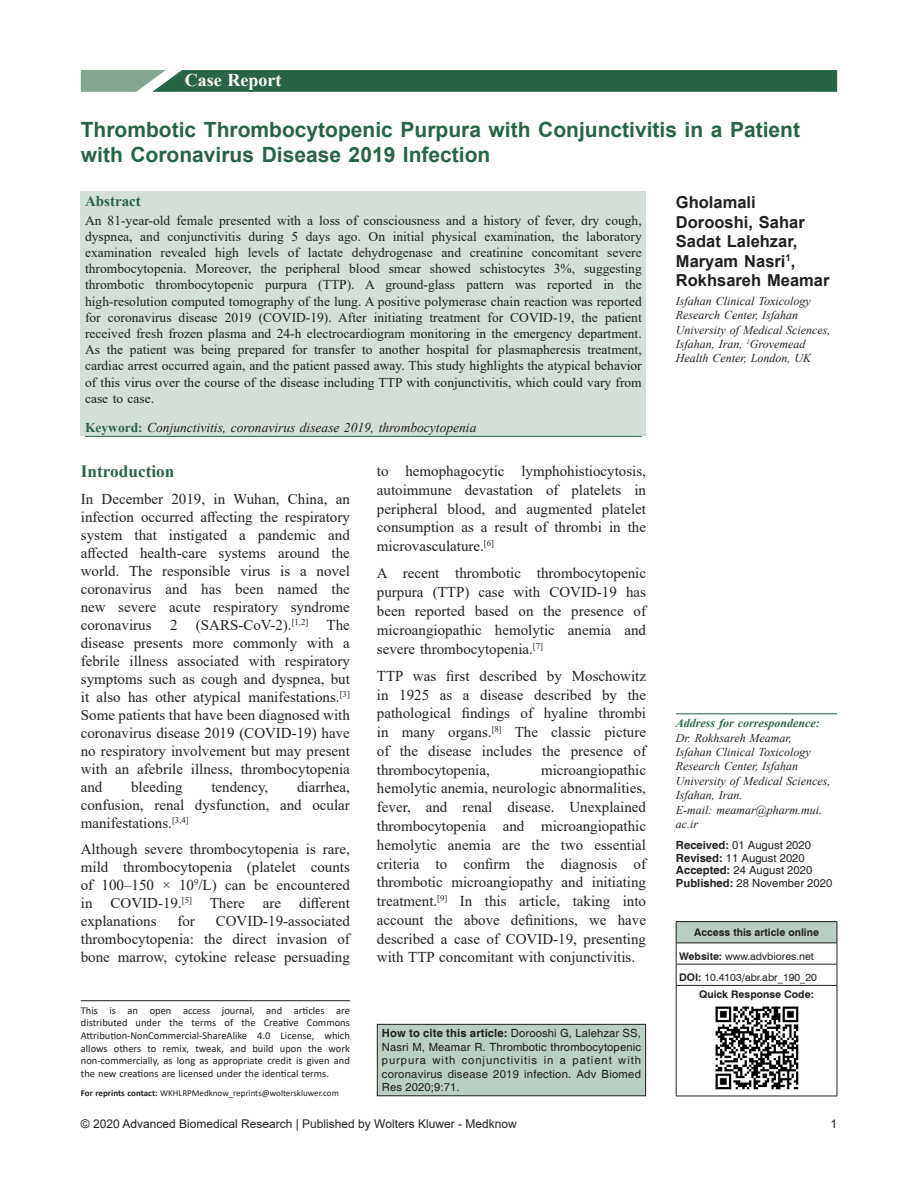
<style>
.page{position:relative;width:918px;height:1188px;background:#fff}
.page>*{position:absolute;margin:0;border:0;box-sizing:border-box;transform-origin:0 0}
.AT{font:700 21px/25.2px "Arial";color:#286446}
.AH{font:700 18px "Times New Roman";color:#fff}
.t1{font:700 17.25px "Times New Roman";color:#286446}
.AU{font:700 16.5px/19.5px "Arial";color:#231f20}
.TX{font:15px/18px "Times New Roman";color:#231f20;text-align:justify}
.ABSH{font:700 15px "Times New Roman";color:#286446}
.ABS{font:13.5px/16.2px "Times New Roman";color:#231f20;text-align:justify}
.KWD{font:italic 13.5px "Times New Roman";color:#231f20}
.ADD{font:italic 12px/14.4px "Times New Roman";color:#231f20}
.AFF{font:italic 12px/14.4px "Times New Roman";color:#231f20}
.t2{font:12px "Arial";color:#231f20}
.HTC{font:11.25px/13.5px "Helvetica";letter-spacing:.02em;color:#231f20;text-align:justify}
.HIS{font:11.25px "Helvetica";color:#231f20}
.OS{font:10.5px/12.6px "Calibri";color:#211d1e;text-align:justify}
.DOI{font:10.5px "Swiss 721 BT";color:#231f20}
.Website{font:10.5px "Swiss 721 BT";color:#231f20}
.ATAO{font:700 10.5px "Swiss 721 BT";color:#231f20}
.QRC{font:700 10.5px "Swiss 721 BT";color:#231f20}
.OS-2{font:9px "Calibri";color:#211d1e}
.s1{font-weight:700;font-style:normal;color:#286446}
.s2{font-weight:700}
.s3{font-weight:700;color:#286446}
</style>
<div class="page">
<hr style="left:676px;top:713px;width:161px;height:1px;background:#286446">
<div style="left:81px;top:192px;width:565px;height:244px;background:#d3dfd7"></div>
<hr style="left:85px;top:436px;width:557px;height:1px;background:#286446">
<svg style="left:81px;top:70px;width:756px;height:22px;background:#376e52"></svg>
<div style="left:377px;top:1024px;width:269px;height:72px;background:#bacec1"></div>
<div style="left:377px;top:1024px;width:269px;height:72px;border:1px solid #231f20"></div>
<div style="left:676px;top:922px;width:161px;height:21px;background:#bacec1"></div>
<hr style="left:676px;top:943px;width:161px;height:1px;background:#231f20">
<hr style="left:676px;top:964px;width:161px;height:1px;background:#231f20">
<hr style="left:676px;top:985px;width:161px;height:1px;background:#231f20">
<hr style="left:676px;top:921px;width:161px;height:1px;background:#231f20">
<svg style="left:676px;top:922px;width:1px;height:63px"></svg>
<svg style="left:837px;top:922px;width:1px;height:63px"></svg>
<hr style="left:676px;top:986px;width:1px;height:110px;background:#231f20">
<hr style="left:837px;top:986px;width:1px;height:110px;background:#231f20">
<hr style="left:676px;top:1096px;width:161px;height:1px;background:#231f20">
<img style="left:715px;top:1006px;width:84px;height:84px">
<hr style="left:81px;top:1000px;width:269px;height:1px;background:#231f20">
<p class="AH" style="left:185px;top:67px;width:98px">Case Report</p>
<p class="AT" style="left:81px;top:117px;width:721px">Thrombotic Thrombocytopenic Purpura with Conjunctivitis in a Patient with Coronavirus Disease 2019 Infection</p>
<p class="ABSH" style="left:85px;top:190px;width:57px">Abstract</p>
<p class="ABS" style="left:85px;top:212px;width:558px">An 81‑year‑old female presented with a loss of consciousness and a history of fever, dry cough, dyspnea, and conjunctivitis during 5 days ago. On initial physical examination, the laboratory examination revealed high levels of lactate dehydrogenase and creatinine concomitant severe thrombocytopenia. Moreover, the peripheral blood smear showed schistocytes 3%, suggesting thrombotic thrombocytopenic purpura (TTP). A ground‑glass pattern was reported in the high‑resolution computed tomography of the lung. A positive polymerase chain reaction was reported for coronavirus disease 2019 (COVID‑19). After initiating treatment for COVID‑19, the patient received fresh frozen plasma and 24‑h electrocardiogram monitoring in the emergency department.<br>As the patient was being prepared for transfer to another hospital for plasmapheresis treatment, cardiac arrest occurred again, and the patient passed away. This study highlights the atypical behavior of this virus over the course of the disease including TTP with conjunctivitis, which could vary from case to case.</p>
<p class="KWD" style="left:85px;top:418px;width:393px"><span class="s1">Keyword:</span> Conjunctivitis, coronavirus disease 2019, thrombocytopenia</p>
<h1 class="t1" style="left:81px;top:459px;width:95px">Introduction</h1>
<p class="TX" style="left:81px;top:489px;width:271px">In December 2019, in Wuhan, China, an infection occurred affecting the respiratory system that instigated a pandemic and affected health‑care systems around the world. The responsible virus is a novel coronavirus and has been named the new severe acute respiratory syndrome coronavirus 2 (SARS‑CoV‑2).<sup>[1,2]</sup> The disease presents more commonly with a febrile illness associated with respiratory symptoms such as cough and dyspnea, but it also has other atypical manifestations.<sup>[3] </sup>Some patients that have been diagnosed with coronavirus disease 2019 (COVID‑19) have no respiratory involvement but may present with an afebrile illness, thrombocytopenia and</p>
<p class="TX" style="left:81px;top:777px;width:271px;text-indent:216px">diarrhea, confusion, renal dysfunction, and ocular manifestations.<sup>[3,4]</sup></p>
<p class="TX" style="left:81px;top:840px;width:271px">Although severe thrombocytopenia is rare, mild thrombocytopenia (platelet counts of 100–150 × 10<sup>9</sup>/L) can be encountered in COVID‑19.<sup>[5]</sup> There are different explanations</p>
<p class="TX" style="left:131px;top:777px;width:53px">bleeding</p>
<p class="TX" style="left:211px;top:777px;width:58px">tendency,</p>
<p class="TX" style="left:81px;top:912px;width:271px;text-indent:135px">COVID‑19‑associated thrombocytopenia: the direct invasion of bone marrow, cytokine release persuading</p>
<p class="TX" style="left:177px;top:912px;width:19px">for</p>
<p class="OS" style="left:81px;top:1004px;width:271px">This is an open access journal, and articles are distributed under the terms of the Creative Commons Attribution‑NonCommercial‑ShareAlike 4.0 License, which allows others to remix, tweak, and build upon the work non‑commercially, as long as appropriate credit is given and the new creations are licensed under the identical terms.</p>
<p class="OS-2" style="left:81px;top:1087px;width:260px"><span class="s2">For reprints contact:</span> WKHLRPMedknow_reprints@wolterskluwer.com</p>
<p class="TX" style="left:377px;top:461px;width:271px;line-height:18.8px">to hemophagocytic lymphohistiocytosis, autoimmune devastation of platelets in peripheral blood, and augmented platelet consumption as a result of thrombi in the microvasculature.<sup>[6]</sup></p>
<p class="TX" style="left:377px;top:564px;width:271px;line-height:18.8px">A recent thrombotic thrombocytopenic purpura (TTP) case with COVID‑19 has been reported based on the presence of microangiopathic hemolytic anemia and severe thrombocytopenia.<sup>[7]</sup></p>
<p class="TX" style="left:377px;top:666px;width:271px;line-height:18.8px">TTP was first described by Moschowitz in 1925 as a disease described by the pathological findings of hyaline thrombi in many organs.<sup>[8]</sup> The classic picture of the disease includes the presence of thrombocytopenia,</p>
<p class="TX" style="left:377px;top:760px;width:271px;line-height:18.8px;text-indent:164px">microangiopathic hemolytic anemia, neurologic abnormalities, fever, and renal disease. Unexplained thrombocytopenia and microangiopathic hemolytic anemia are the two essential criteria to confirm the diagnosis of thrombotic microangiopathy and initiating treatment.<sup>[9]</sup> In this article, taking into account the above definitions, we have described a case of COVID‑19, presenting with TTP concomitant with conjunctivitis.</p>
<p class="HTC" style="left:382px;top:1027px;width:261px"><span class="s2">How to cite this article:</span> Dorooshi G, Lalehzar SS, Nasri M, Meamar R. Thrombotic thrombocytopenic purpura with conjunctivitis in a patient with coronavirus disease 2019 infection. Adv Biomed Res 2020;9:71.</p>
<p class="AU" style="left:676px;top:193px;width:155px">Gholamali<br>Dorooshi, Sahar<br>Sadat Lalehzar,<br>Maryam Nasri<sup>1</sup>,<br>Rokhsareh Meamar</p>
<p class="AFF" style="left:676px;top:293px;width:156px">Isfahan Clinical Toxicology<br>Research Center, Isfahan<br>University of Medical Sciences,<br>Isfahan, Iran, <sup>1</sup>Grovemead<br>Health Center, London, UK</p>
<p class="ADD" style="left:676px;top:716px;width:156px"><span class="s3">Address for correspondence:<br></span>Dr. Rokhsareh Meamar,<br>Isfahan Clinical Toxicology<br>Research Center, Isfahan<br>University of Medical Sciences,<br>Isfahan, Iran.<br>E‑mail: meamar@pharm.mui. ac.ir</p>
<p class="HIS" style="left:676px;top:839px;width:137px"><span class="s2">Received:</span> 01 August 2020</p>
<p class="HIS" style="left:676px;top:851px;width:130px"><span class="s2">Revised:</span> 11 August 2020</p>
<p class="HIS" style="left:676px;top:864px;width:138px"><span class="s2">Accepted:</span> 24 August 2020</p>
<p class="HIS" style="left:676px;top:876px;width:158px"><span class="s2">Published:</span> 28 November 2020</p>
<p class="ATAO" style="left:694px;top:925px;width:126px">Access this article online</p>
<p class="Website" style="left:679px;top:949px;width:136px"><span class="s2">Website:</span> www.advbiores.net</p>
<p class="DOI" style="left:679px;top:970px;width:139px"><span class="s2">DOI:</span> 10.4103/abr.abr_190_20</p>
<p class="QRC" style="left:699px;top:987px;width:116px">Quick Response Code:</p>
<p class="t2" style="left:81px;top:1116px;width:437px">© 2020 Advanced Biomedical Research | Published by Wolters Kluwer - Medknow</p>
<p class="t2" style="left:830px;top:1116px;width:8px">1</p>
</div>
